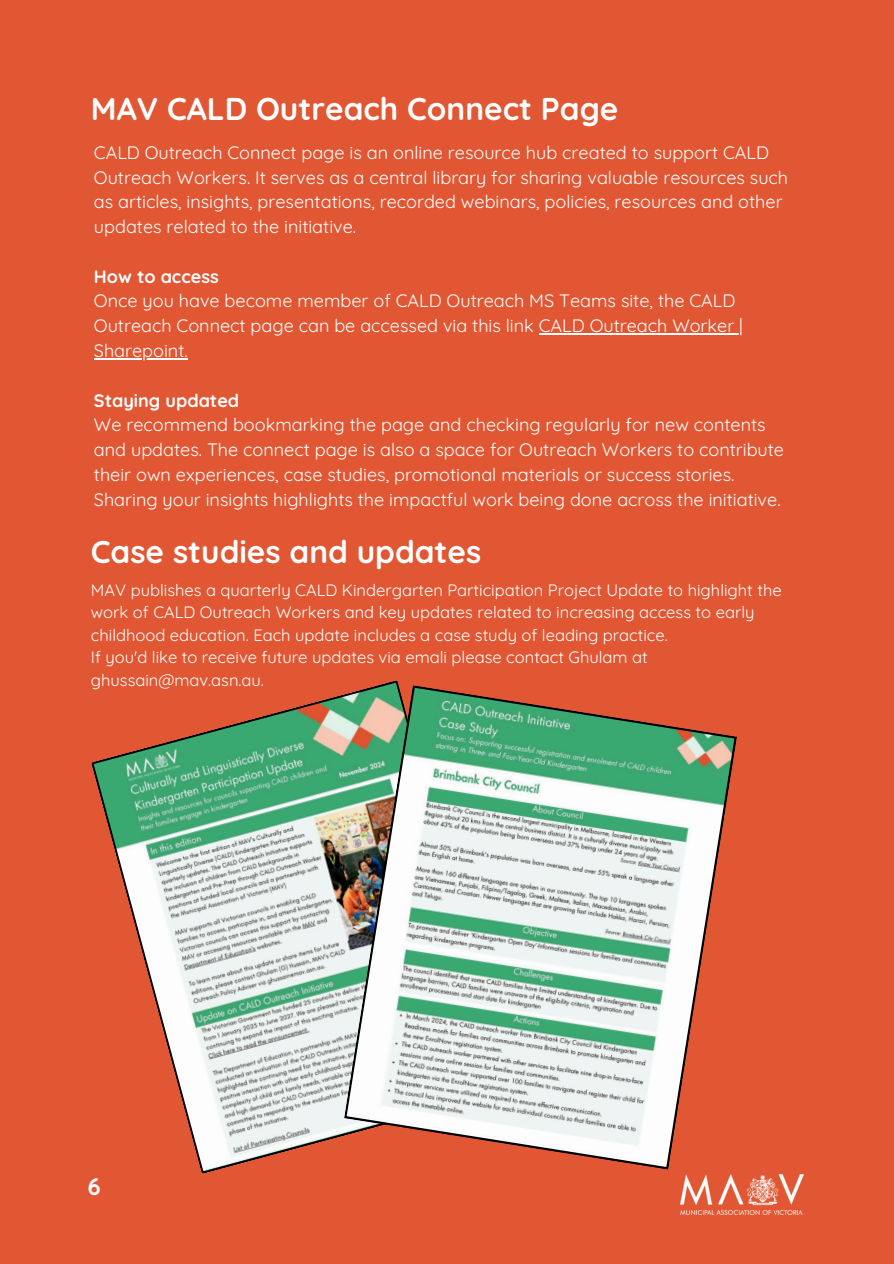
<style>
.page{position:relative;width:894px;height:1264px;background:#fff}
.page>*{position:absolute;margin:0;border:0;box-sizing:border-box;transform-origin:0 0}
.t1{font:700 31.5px "Quicksand";color:#fff}
.t2{font:700 24px "Quicksand";color:#fff}
.t3{font:18px/24.8px "Quicksand";color:#fff}
.t4{font:700 18px "Quicksand";color:#fff}
.t5{font:16.5px/22.5px "Quicksand";color:#fff}
.s1{font-weight:700}
</style>
<div class="page">
<div style="left:0;top:0;width:893px;height:1263px;background:#e25733"></div>
<img style="left:680px;top:1174px;width:123px;height:40px">
<svg style="left:91px;top:680px;width:308px;height:493px"></svg>
<svg style="left:344px;top:685px;width:392px;height:484px"></svg>
<hr style="left:538px;top:333px;width:189px;height:1px;background:#fff">
<svg style="left:727px;top:333px;width:12px;height:1px"></svg>
<hr style="left:94px;top:358px;width:94px;height:1px;background:#fff">
<p class="t1" style="left:91px;top:88px;width:529px">MAV CALD Outreach Connect Page</p>
<p class="t3" style="left:94px;top:140px;width:695px">CALD Outreach Connect page is an online resource hub created to support CALD Outreach Workers. It serves as a central library for sharing valuable resources such as articles, insights, presentations, recorded webinars, policies, resources and other updates related to the initiative.</p>
<p class="t4" style="left:94px;top:265px;width:126px">How to access</p>
<p class="t3" style="left:94px;top:288px;width:650px">Once you have become member of CALD Outreach MS Teams site, the CALD<br>Outreach Connect page can be accessed via this link CALD Outreach Worker |</p>
<h1 class="t3" style="left:94px;top:338px;width:95px">Sharepoint.</h1>
<h1 class="t3" style="left:94px;top:387px;width:691px"><span class="s1">Staying updated<br></span>We recommend bookmarking the page and checking regularly for new contents and updates. The connect page is also a space for Outreach Workers to contribute their own experiences, case studies, promotional materials or success stories.</h1>
<p class="t3" style="left:94px;top:486px;width:688px">Sharing your insights highlights the impactful work being done across the initiative.</p>
<p class="t1" style="left:91px;top:531px;width:392px">Case studies and updates</p>
<p class="t5" style="left:91px;top:578px;width:692px">MAV publishes a quarterly CALD Kindergarten Participation Project Update to highlight the work of CALD Outreach Workers and key updates related to increasing access to early childhood education. Each update includes a case study of leading practice.</p>
<p class="t5" style="left:91px;top:646px;width:558px">If you'd like to receive future updates via emali please contact Ghulam at ghussain@mav.asn.au.</p>
<h1 class="t2" style="left:87px;top:1171px;width:15px">6</h1>
</div>
